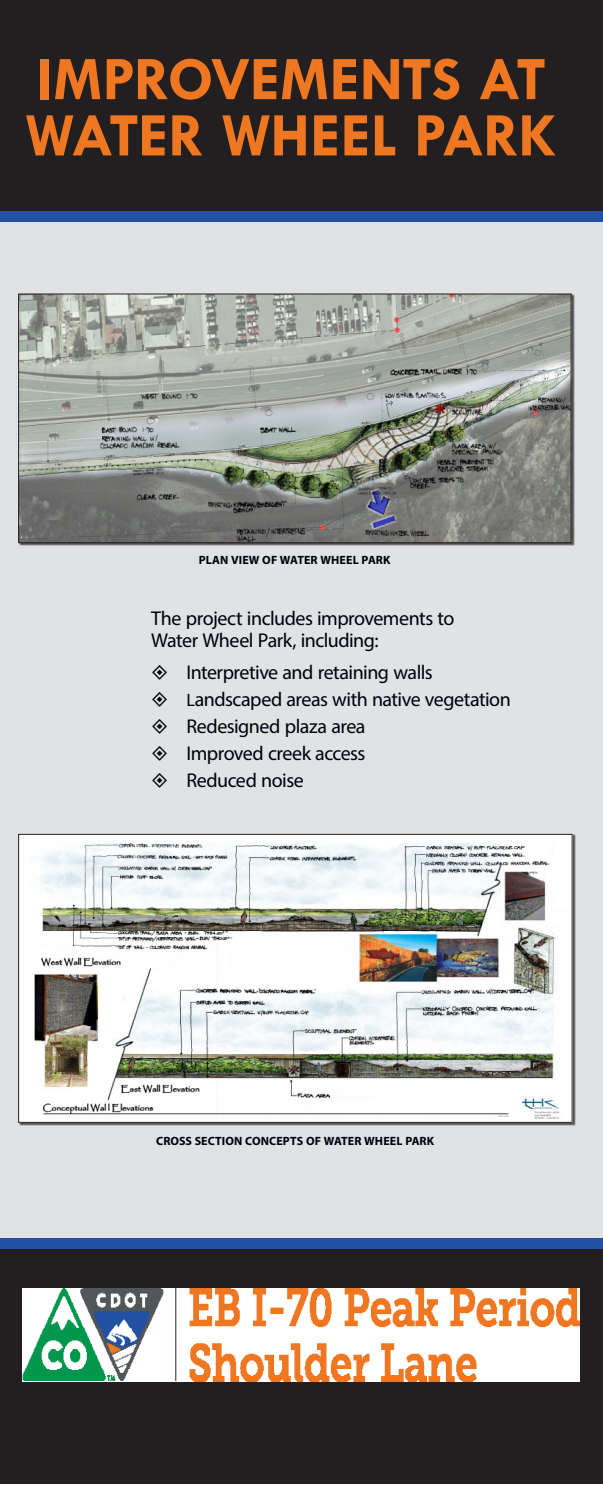
<style>
.page{position:relative;width:603px;height:1485px;background:#fff}
.page>*{position:absolute;margin:0;border:0;box-sizing:border-box;transform-origin:0 0}
.Headline{font:700 62.5px/56.2px "Tw Cen";letter-spacing:-.015em;color:#f07722}
.Caption_-_Right{font:20px "Myriad Pro";letter-spacing:-.025em;color:#00000d}
.Caption_-_Right-2{font:700 12px "Myriad Pro";letter-spacing:.01em;color:#00000d}
.s1{font-size:18px}
</style>
<div class="page">
<div style="left:0;top:158px;width:603px;height:1129px;background:#e1e2e4"></div>
<div style="left:0;top:0;width:603px;height:212px;background:#231f20"></div>
<div style="left:0;top:211px;width:603px;height:10px;background:#2251a4"></div>
<img style="left:20px;top:296px;width:550px;height:245px">
<div style="left:18px;top:294px;width:554px;height:249px;border:1px solid #231f20"></div>
<img style="left:20px;top:836px;width:550px;height:285px">
<div style="left:18px;top:834px;width:554px;height:289px;border:1px solid #231f20"></div>
<div style="left:0;top:1248px;width:603px;height:236px;background:#231f20"></div>
<img style="left:23px;top:1288px;width:557px;height:94px">
<div style="left:0;top:1238px;width:603px;height:11px;background:#2251a4"></div>
<p class="Headline" style="left:25px;top:50px;width:534px">IMPROVEMENTS AT<br>WATER WHEEL PARK</p>
<p class="Caption_-_Right-2" style="left:199px;top:552px;width:193px">PLAN VIEW OF WATER WHEEL PARK</p>
<p class="Caption_-_Right" style="left:151px;top:606px;width:305px">The project includes improvements to</p>
<p class="Caption_-_Right" style="left:151px;top:628px;width:229px">Water Wheel Park, including:</p>
<p class="Caption_-_Right" style="left:187px;top:660px;width:248px">Interpretive and retaining walls</p>
<p class="Caption_-_Right" style="left:187px;top:687px;width:326px"><span class="s1">L</span>andscaped areas with native vegetation</p>
<p class="Caption_-_Right" style="left:187px;top:714px;width:181px">Redesigned plaza area</p>
<p class="Caption_-_Right" style="left:187px;top:741px;width:181px">Improved creek access</p>
<p class="Caption_-_Right" style="left:187px;top:768px;width:119px">Reduced noise</p>
<p class="Caption_-_Right-2" style="left:156px;top:1133px;width:279px">CROSS SECTION CONCEPTS OF WATER WHEEL PARK</p>
</div>
